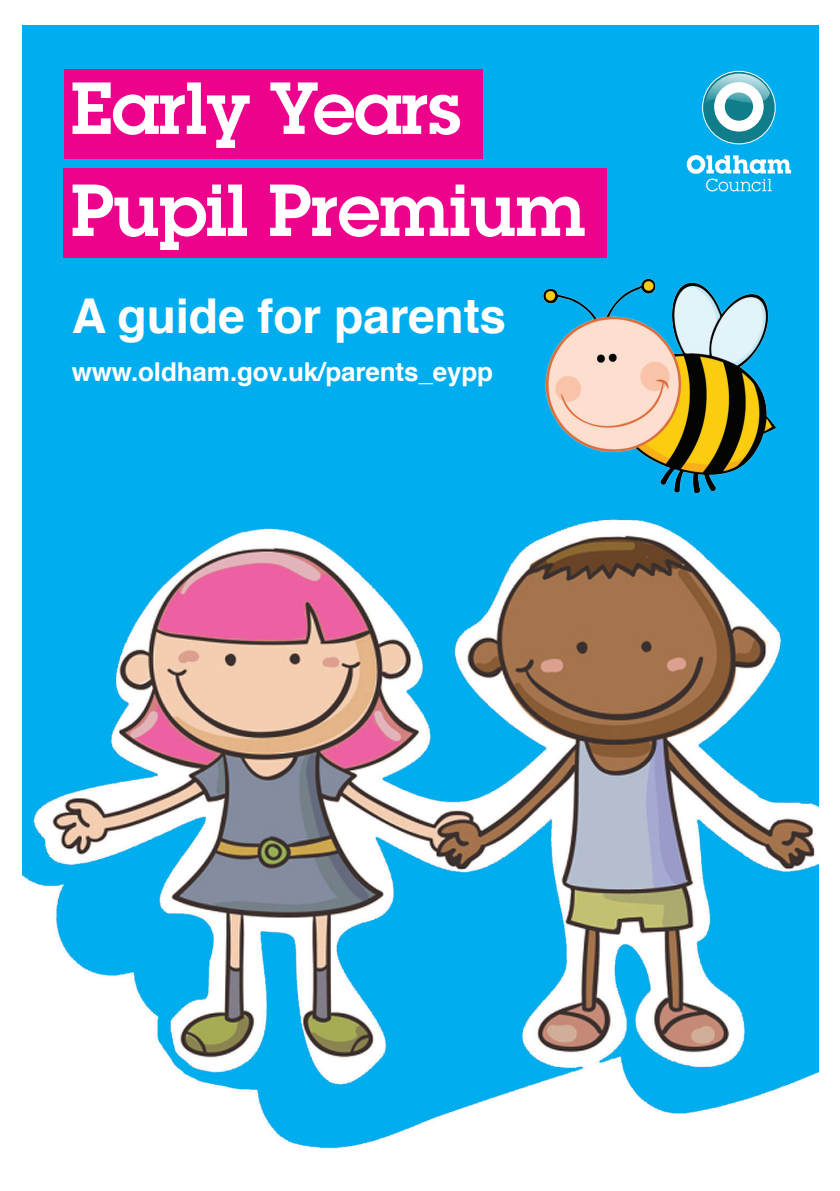
<style>
.page{position:relative;width:840px;height:1191px;background:#fff}
.page>*{position:absolute;margin:0;border:0;box-sizing:border-box;transform-origin:0 0}
.t1{font:600 72px/102px "Lubalin Graph Std";letter-spacing:-.01em;color:#fff}
.t2{font:700 48px "Helvetica";letter-spacing:-.005em;color:#fff}
.t3{font:700 26px "Helvetica";letter-spacing:-.005em;color:#fff}
</style>
<div class="page">
<img style="left:23px;top:26px;width:794px;height:1123px">
<div style="left:64px;top:69px;width:418px;height:90px;background:#ed028c"></div>
<div style="left:63px;top:169px;width:544px;height:89px;background:#ed028c"></div>
<div style="left:702px;top:71px;width:72px;height:73px;background:#107d8b;border-radius:50%"></div>
<div style="left:701px;top:71px;width:74px;height:73px;border:1px solid #fff;border-radius:50%"></div>
<svg style="left:704px;top:74px;width:65px;height:58px"></svg>
<svg style="left:686px;top:155px;width:104px;height:36px"></svg>
<div style="left:23px;top:456px;width:14px;height:20px;background:#00aeef"></div>
<img style="left:542px;top:278px;width:235px;height:216px">
<h1 class="t1" style="left:71px;top:56px;width:516px">Early Years<br>Pupil Premium</h1>
<h2 class="t2" style="left:72px;top:273px;width:436px">A guide for parents</h2>
<p class="t3" style="left:72px;top:348px;width:423px">www.oldham.gov.uk/parents_eypp</p>
</div>
